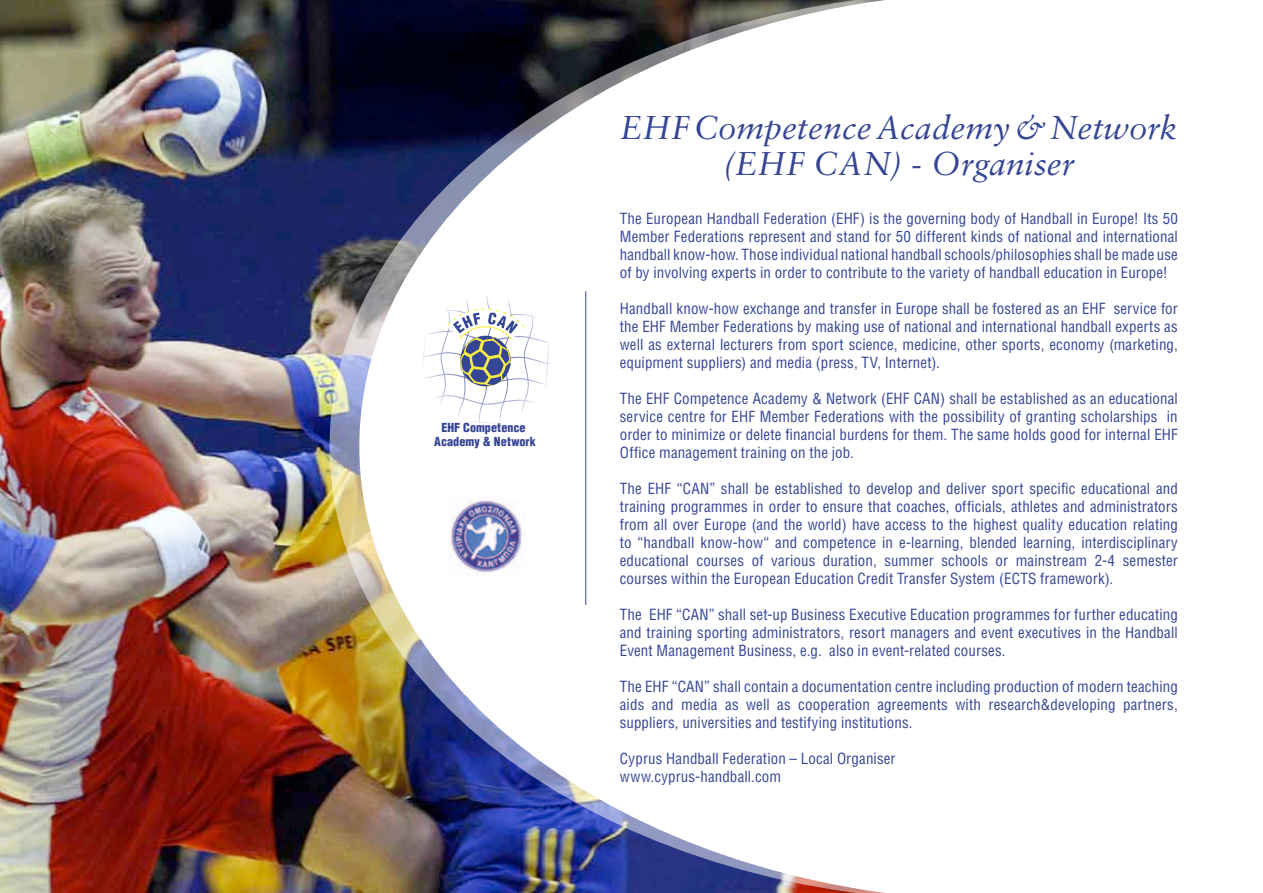
<style>
.page{position:relative;width:1263px;height:893px;background:#fff}
.page>*{position:absolute;margin:0;border:0;box-sizing:border-box;transform-origin:0 0}
.t1{font:italic 33px/36px "Sabon";letter-spacing:.005em;color:#354595;text-align:center}
.t2{font:condensed 15px/18px "Helvetica";letter-spacing:.01em;color:#354595;text-align:justify}
.t3{font:900 condensed 12.15px/14.5px "Helvetica";letter-spacing:.005em;color:#354595;text-align:center}
</style>
<div class="page">
<img style="left:0;top:0;width:330px;height:893px">
<img style="left:330px;top:0;width:29px;height:893px">
<svg style="left:359px;top:0;width:526px;height:893px"></svg>
<svg style="left:408px;top:275px;width:157px;height:176px"></svg>
<hr style="left:585px;top:291px;width:1px;height:314px;background:#354595">
<img style="left:448px;top:498px;width:78px;height:78px">
<p class="t3" style="left:434px;top:420px;width:103px">EHF Competence<br>Academy &amp; Network</p>
<h1 class="t1" style="left:620px;top:109px;width:559px">EHF Competence Academy &amp; Network (EHF CAN) - Organiser</h1>
<p class="t2" style="left:620px;top:209px;width:560px">The European Handball Federation (EHF) is the governing body of Handball in Europe! Its 50<br>Member Federations represent and stand for 50 different kinds of national and international handball know-how. Those individual national handball schools/philosophies shall be made use of by involving experts in order to contribute to the variety of handball education in Europe!</p>
<p class="t2" style="left:620px;top:299px;width:560px">Handball know-how exchange and transfer in Europe shall be fostered as an EHF service for the EHF Member Federations by making use of national and international handball experts as well as external lecturers from sport science, medicine, other sports, economy (marketing, equipment suppliers) and media (press, TV, Internet).</p>
<p class="t2" style="left:620px;top:389px;width:559px">The EHF Competence Academy &amp; Network (EHF CAN) shall be established as an educational service centre for EHF Member Federations with the possibility of granting scholarships in order to minimize or delete financial burdens for them. The same holds good for internal EHF Office management training on the job.</p>
<p class="t2" style="left:620px;top:479px;width:560px">The EHF “CAN” shall be established to develop and deliver sport specific educational and training programmes in order to ensure that coaches, officials, athletes and administrators from all over Europe (and the world) have access to the highest quality education relating to “handball know-how“ and competence in e-learning, blended learning, interdisciplinary educational courses of various duration, summer schools or mainstream 2-4 semester courses within the European Education Credit Transfer System (ECTS framework).</p>
<p class="t2" style="left:620px;top:605px;width:560px">The EHF “CAN” shall set-up Business Executive Education programmes for further educating and training sporting administrators, resort managers and event executives in the Handball Event Management Business, e.g. also in event-related courses.</p>
<p class="t2" style="left:620px;top:677px;width:559px">The EHF “CAN” shall contain a documentation centre including production of modern teaching aids and media as well as cooperation agreements with research&amp;developing partners, suppliers, universities and testifying institutions.</p>
<p class="t2" style="left:620px;top:749px;width:277px">Cyprus Handball Federation – Local Organiser www.cyprus-handball.com</p>
</div>
